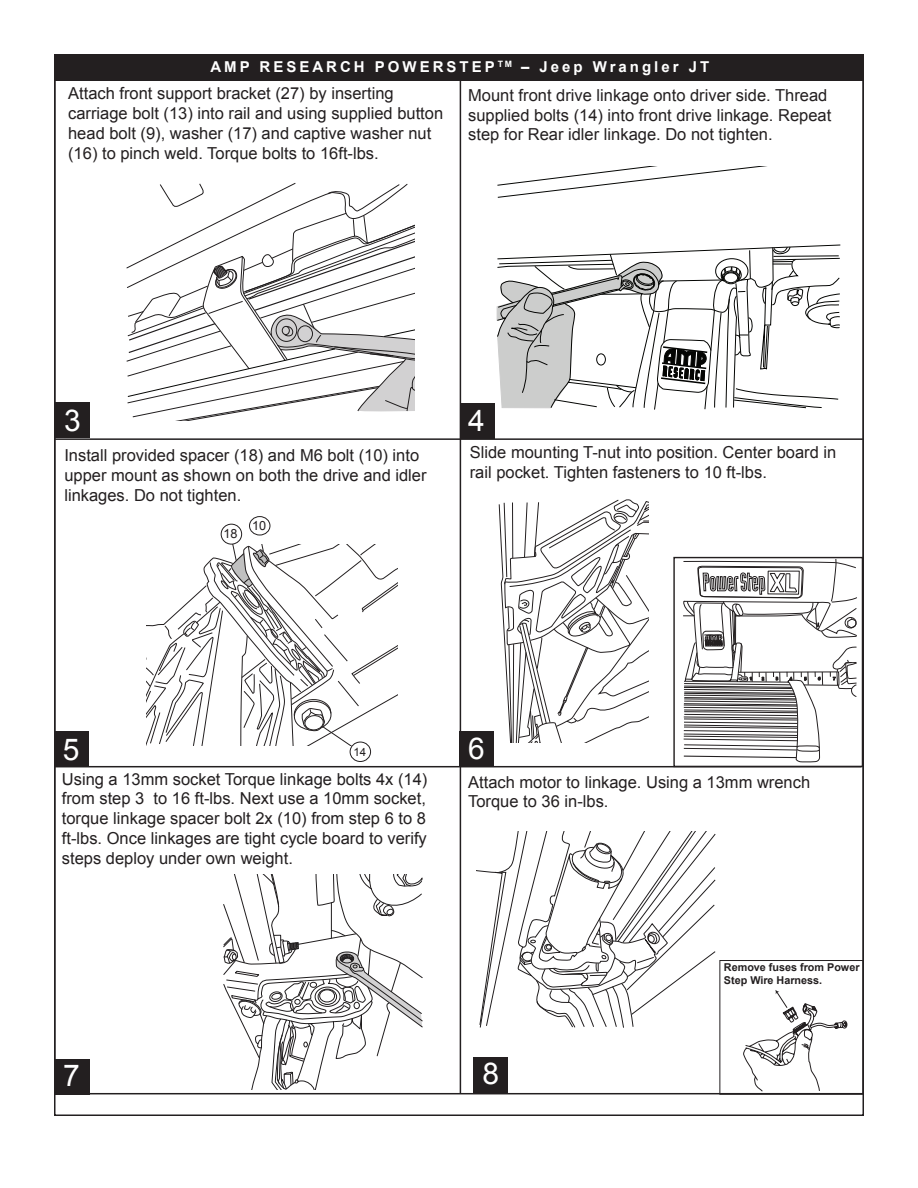
<style>
.page{position:relative;width:918px;height:1188px;background:#fff}
.page>*{position:absolute;margin:0;border:0;box-sizing:border-box;transform-origin:0 0}
.t1{font:30px "Arial";color:#fff}
.t2{font:16.5px/19.8px "Arial";color:#231f20}
.t3{font:700 15px "Arial";letter-spacing:.2em;color:#fff}
.t4{font:12.6px "Arial";color:#231f20}
.t5{font:11.55px "Arial";color:#231f20}
.t6{font:700 10.8px/12.9px "Arial";color:#231f20}
</style>
<div class="page">
<div style="left:54px;top:55px;width:809px;height:26px;background:#231f20"></div>
<div style="left:673px;top:557px;width:190px;height:210px;border:1px solid #231f20"></div>
<hr style="left:55px;top:438px;width:809px;height:2px;background:#231f20">
<svg style="left:743px;top:990px;width:104px;height:101px"></svg>
<svg style="left:147px;top:516px;width:250px;height:230px"></svg>
<svg style="left:498px;top:499px;width:150px;height:244px"></svg>
<svg style="left:126px;top:183px;width:289px;height:237px"></svg>
<svg style="left:497px;top:166px;width:270px;height:32px"></svg>
<svg style="left:497px;top:244px;width:344px;height:166px"></svg>
<div style="left:221px;top:524px;width:21px;height:20px;border:1px solid #231f20;border-radius:50%"></div>
<div style="left:249px;top:516px;width:21px;height:19px;border:1px solid #231f20;border-radius:50%"></div>
<div style="left:350px;top:742px;width:21px;height:20px;border:1px solid #231f20;border-radius:50%"></div>
<svg style="left:223px;top:875px;width:200px;height:214px"></svg>
<svg style="left:477px;top:832px;width:238px;height:195px"></svg>
<div style="left:719px;top:960px;width:145px;height:135px;border:1px solid #231f20"></div>
<hr style="left:54px;top:766px;width:808px;height:1px;background:#231f20">
<div style="left:54px;top:54px;width:810px;height:27px;border:2px solid #231f20"></div>
<hr style="left:460px;top:79px;width:1px;height:1014px;background:#231f20">
<div style="left:55px;top:402px;width:35px;height:36px;background:#231f20"></div>
<div style="left:461px;top:403px;width:34px;height:36px;background:#231f20"></div>
<div style="left:54px;top:731px;width:34px;height:36px;background:#231f20"></div>
<div style="left:55px;top:1059px;width:35px;height:36px;background:#231f20"></div>
<div style="left:473px;top:1057px;width:35px;height:36px;background:#231f20"></div>
<div style="left:459px;top:731px;width:35px;height:36px;background:#231f20"></div>
<svg style="left:683px;top:560px;width:174px;height:203px"></svg>
<p class="t3" style="left:210px;top:57px;width:500px">AMP RESEARCH POWERSTEP <sup>TM</sup> – Jeep Wrangler JT</p>
<p class="t2" style="left:468px;top:85px;width:365px">Mount front drive linkage onto driver side. Thread supplied bolts (14) into front drive linkage. Repeat step for Rear idler linkage. Do not tighten.</p>
<p class="t2" style="left:68px;top:84px;width:377px">Attach front support bracket (27) by inserting carriage bolt (13) into rail and using supplied button head bolt (9), washer (17) and captive washer nut (16) to pinch weld. Torque bolts to 16ft-lbs.</p>
<h1 class="t1" style="left:64px;top:401px;width:18px">3</h1>
<h1 class="t1" style="left:468px;top:401px;width:18px">4</h1>
<p class="t2" style="left:64px;top:446px;width:364px">Install provided spacer (18) and M6 bolt (10) into upper mount as shown on both the drive and idler linkages. Do not tighten.</p>
<p class="t2" style="left:470px;top:443px;width:368px">Slide mounting T-nut into position. Center board in rail pocket. Tighten fasteners to 10 ft-lbs.</p>
<p class="t4" style="left:223px;top:526px;width:16px">18</p>
<p class="t4" style="left:252px;top:518px;width:16px">10</p>
<h1 class="t1" style="left:63px;top:730px;width:18px">5</h1>
<p class="t5" style="left:353px;top:744px;width:14px">14</p>
<h1 class="t1" style="left:468px;top:729px;width:18px">6</h1>
<p class="t2" style="left:62px;top:769px;width:367px;text-align:justify">Using a 13mm socket Torque linkage bolts 4x (14) from step 3 to 16 ft-lbs. Next use a 10mm socket, torque linkage spacer bolt 2x (10) from step 6 to 8 ft-lbs. Once linkages are tight cycle board to verify steps deploy under own weight.</p>
<p class="t2" style="left:468px;top:772px;width:344px">Attach motor to linkage. Using a 13mm wrench<br>Torque to 36 in-lbs.</p>
<h1 class="t1" style="left:63px;top:1056px;width:18px">7</h1>
<h1 class="t1" style="left:482px;top:1054px;width:18px">8</h1>
<p class="t6" style="left:724px;top:961px;width:137px">Remove fuses from Power<br>Step Wire Harness.</p>
</div>
